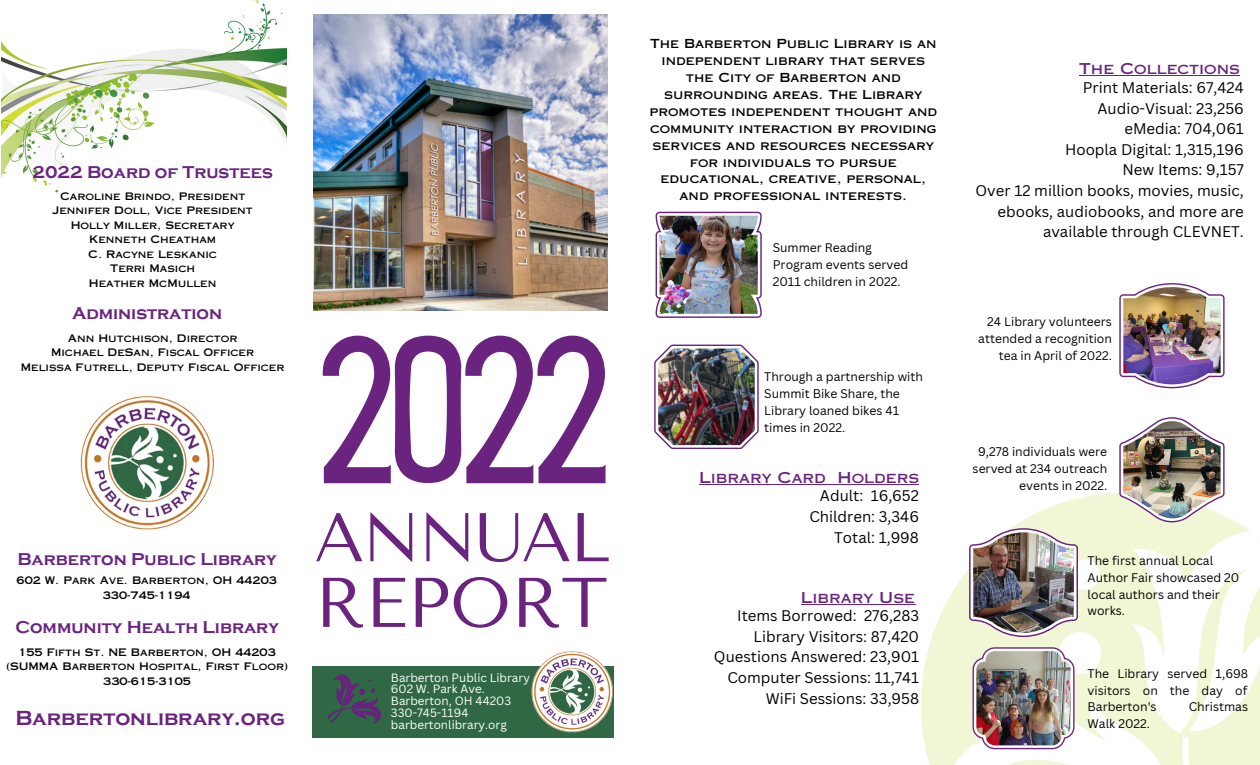
<style>
.page{position:relative;width:1260px;height:765px;background:#fff}
.page>*{position:absolute;margin:0;border:0;box-sizing:border-box;transform-origin:0 0}
.t1{font:184.5px "Hey Gotcha";color:#6a237f}
.t2{font:70.12px "Tenor Sans";color:#6a237f}
.t3{font:68.75px "Tenor Sans";letter-spacing:-.035em;color:#6a237f}
.t4{font:700 21px "Copperplate Gothic";color:#6a237f}
.t5{font:700 17.62px "Copperplate Gothic";color:#6a237f}
.t6{font:15px/20.6px "Canva Sans";color:#000;text-align:right}
.t7{font:15px "Copperplate Thirty One AB";color:#6a237f}
.t8{font:12.5px/16.9px "Copperplate Thirty One AB";color:#000;text-align:center}
.t9{font:12.12px/16.9px "Canva Sans";color:#000}
.t10{font:11.75px/11.8px "Canva Sans";color:#fff}
.t11{font:10.38px/14.5px "Copperplate Thirty One AB";color:#000;text-align:center}
</style>
<div class="page">
<img style="left:313px;top:15px;width:295px;height:295px">
<div style="left:312px;top:666px;width:301px;height:71px;background:#306845"></div>
<img style="left:312px;top:674px;width:89px;height:64px">
<img style="left:531px;top:651px;width:83px;height:82px">
<img style="left:2px;top:0;width:284px;height:193px">
<img style="left:80px;top:395px;width:134px;height:135px">
<svg style="left:654px;top:345px;width:105px;height:104px"></svg>
<img style="left:658px;top:349px;width:97px;height:96px">
<svg style="left:656px;top:212px;width:106px;height:106px"></svg>
<img style="left:660px;top:216px;width:98px;height:98px">
<img style="left:915px;top:493px;width:345px;height:272px">
<img style="left:1119px;top:283px;width:106px;height:105px">
<img style="left:1136px;top:287px;width:72px;height:97px">
<svg style="left:973px;top:647px;width:102px;height:102px"></svg>
<img style="left:976px;top:651px;width:95px;height:94px">
<svg style="left:1119px;top:417px;width:106px;height:105px"></svg>
<img style="left:1123px;top:420px;width:98px;height:100px">
<svg style="left:969px;top:528px;width:109px;height:109px"></svg>
<img style="left:973px;top:532px;width:101px;height:101px">
<hr style="left:801px;top:604px;width:114px;height:1px;background:#6a237f">
<hr style="left:1079px;top:75px;width:161px;height:1px;background:#6a237f">
<hr style="left:699px;top:484px;width:127px;height:1px;background:#6a237f">
<svg style="left:826px;top:484px;width:12px;height:1px"></svg>
<hr style="left:838px;top:484px;width:81px;height:1px;background:#6a237f">
<h3 class="t5" style="left:33px;top:162px;width:242px">2022 Board of Trustees</h3>
<p class="t11" style="left:53px;top:189px;width:202px">Caroline Brindo, President<br>Jennifer Doll, Vice President<br>Holly Miller, Secretary<br>Kenneth Cheatham<br>C. Racyne Leskanic<br>Terri Masich<br>Heather McMullen</p>
<h3 class="t5" style="left:72px;top:304px;width:152px">Administration</h3>
<p class="t11" style="left:21px;top:331px;width:265px">Ann Hutchison, Director<br>Michael DeSan, Fiscal Officer<br>Melissa Futrell, Deputy Fiscal Officer</p>
<h3 class="t5" style="left:17px;top:549px;width:261px">Barberton Public Library</h3>
<p class="t11" style="left:17px;top:573px;width:262px">602 W. Park Ave. Barberton, OH 44203<br>330-745-1194</p>
<h3 class="t5" style="left:15px;top:618px;width:265px">Community Health Library</h3>
<p class="t11" style="left:6px;top:645px;width:284px">155 Fifth St. NE Barberton, OH 44203 (SUMMA Barberton Hospital, First Floor)<br>330-615-3105</p>
<h3 class="t4" style="left:15px;top:707px;width:271px">Barbertonlibrary.org</h3>
<h1 class="t1" style="left:320px;top:336px;width:291px">2022</h1>
<h3 class="t3" style="left:314px;top:498px;width:298px">ANNUAL</h3>
<h2 class="t2" style="left:315px;top:562px;width:295px">REPORT</h2>
<p class="t10" style="left:391px;top:671px;width:141px">Barberton Public Library<br>602 W. Park Ave.<br>Barberton, OH 44203<br>330-745-1194 barbertonlibrary.org</p>
<p class="t8" style="left:649px;top:36px;width:289px">The Barberton Public Library is an independent library that serves the City of Barberton and surrounding areas. The Library promotes independent thought and community interaction by providing services and resources necessary for individuals to pursue educational, creative, personal, and professional interests.</p>
<p class="t9" style="left:773px;top:239px;width:137px">Summer Reading<br>Program events served<br>2011 children in 2022.</p>
<p class="t9" style="left:764px;top:368px;width:160px">Through a partnership with<br>Summit Bike Share, the<br>Library loaned bikes 41 times in 2022.</p>
<p class="t7" style="left:699px;top:469px;width:221px">Library Card Holders</p>
<p class="t6" style="left:809px;top:485px;width:111px">Adult: 16,652<br>Children: 3,346<br>Total: 1,998</p>
<p class="t7" style="left:801px;top:589px;width:116px">Library Use</p>
<p class="t6" style="left:714px;top:605px;width:207px">Items Borrowed: 276,283<br>Library Visitors: 87,420<br>Questions Answered: 23,901<br>Computer Sessions: 11,741<br>WiFi Sessions: 33,958</p>
<p class="t7" style="left:1079px;top:60px;width:162px">The Collections</p>
<p class="t6" style="left:976px;top:77px;width:270px">Print Materials: 67,424<br>Audio-Visual: 23,256<br>eMedia: 704,061<br>Hoopla Digital: 1,315,196<br>New Items: 9,157<br>Over 12 million books, movies, music, ebooks, audiobooks, and more are available through CLEVNET.</p>
<p class="t9" style="left:978px;top:313px;width:135px;text-align:right">24 Library volunteers attended a recognition tea in April of 2022.</p>
<p class="t9" style="left:973px;top:443px;width:136px;text-align:right">9,278 individuals were served at 234 outreach events in 2022.</p>
<p class="t9" style="left:1088px;top:552px;width:153px">The first annual Local<br>Author Fair showcased 20 local authors and their works.</p>
<p class="t9" style="left:1088px;top:665px;width:162px;text-align:justify">The Library served 1,698 visitors on the day of Barberton's</p>
<p class="t9" style="left:1189px;top:698px;width:61px">Christmas</p>
<p class="t9" style="left:1088px;top:715px;width:64px">Walk 2022.</p>
</div>
